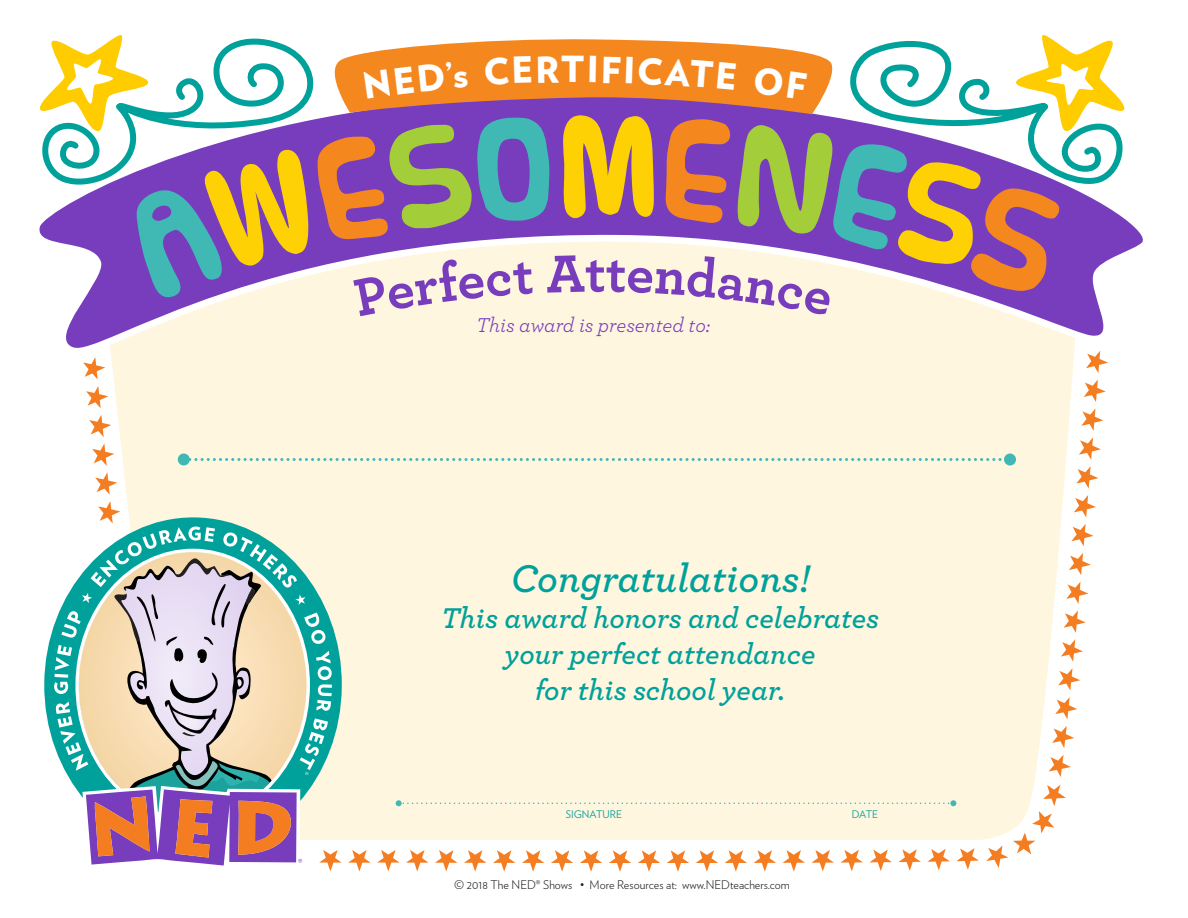
<style>
.page{position:relative;width:1188px;height:918px;background:#fff}
.page>*{position:absolute;margin:0;border:0;box-sizing:border-box;transform-origin:0 0}
.t1{font:700 55.5px "Archer";color:#773dbd}
.t2{font:italic 600 40.5px "Archer";color:#00a19b}
.t3{font:900 36px "Verlag";color:#fff}
.t4{font:italic 600 30px/36px "Archer";color:#00a19b;text-align:center}
.t5{font:italic 21px "Archer";color:#773dbd}
.t6{font:300 12px "Verlag";color:#231f20}
.t7{font:11.1px "Verlag";color:#773dbd}
.t8{font:10.5px "Verlag";color:#1ca29c}
</style>
<div class="page">
<div style="left:113px;top:373px;width:971px;height:467px;background:#fff6df"></div>
<div style="left:111px;top:356px;width:963px;height:17px;background:#fff6df"></div>
<svg style="left:39px;top:187px;width:1104px;height:169px;fill:#fff6df"></svg>
<svg style="left:137px;top:187px;width:172px;height:111px"></svg>
<svg style="left:1086px;top:351px;width:22px;height:22px"></svg>
<svg style="left:1084px;top:380px;width:22px;height:22px"></svg>
<svg style="left:1081px;top:408px;width:22px;height:23px"></svg>
<svg style="left:1079px;top:437px;width:22px;height:23px"></svg>
<svg style="left:1076px;top:466px;width:22px;height:23px"></svg>
<svg style="left:1074px;top:495px;width:22px;height:23px"></svg>
<svg style="left:1071px;top:524px;width:22px;height:22px"></svg>
<svg style="left:1069px;top:553px;width:22px;height:22px"></svg>
<svg style="left:1066px;top:582px;width:22px;height:22px"></svg>
<svg style="left:1064px;top:610px;width:22px;height:23px"></svg>
<svg style="left:1061px;top:639px;width:22px;height:23px"></svg>
<svg style="left:1058px;top:668px;width:22px;height:23px"></svg>
<svg style="left:1055px;top:697px;width:22px;height:22px"></svg>
<svg style="left:1052px;top:726px;width:22px;height:22px"></svg>
<svg style="left:1049px;top:755px;width:22px;height:22px"></svg>
<svg style="left:986px;top:785px;width:80px;height:83px"></svg>
<svg style="left:956px;top:848px;width:23px;height:22px"></svg>
<svg style="left:927px;top:849px;width:23px;height:21px"></svg>
<svg style="left:898px;top:849px;width:23px;height:22px"></svg>
<svg style="left:869px;top:850px;width:23px;height:21px"></svg>
<svg style="left:840px;top:850px;width:23px;height:21px"></svg>
<svg style="left:811px;top:850px;width:23px;height:21px"></svg>
<svg style="left:783px;top:850px;width:22px;height:22px"></svg>
<svg style="left:754px;top:850px;width:22px;height:22px"></svg>
<svg style="left:725px;top:850px;width:22px;height:22px"></svg>
<svg style="left:696px;top:850px;width:22px;height:22px"></svg>
<svg style="left:667px;top:850px;width:22px;height:22px"></svg>
<svg style="left:638px;top:850px;width:22px;height:22px"></svg>
<svg style="left:609px;top:850px;width:22px;height:22px"></svg>
<svg style="left:580px;top:850px;width:22px;height:22px"></svg>
<svg style="left:551px;top:850px;width:22px;height:22px"></svg>
<svg style="left:522px;top:850px;width:22px;height:22px"></svg>
<svg style="left:493px;top:850px;width:22px;height:22px"></svg>
<svg style="left:464px;top:850px;width:22px;height:22px"></svg>
<svg style="left:435px;top:850px;width:22px;height:22px"></svg>
<svg style="left:406px;top:850px;width:23px;height:21px"></svg>
<svg style="left:359px;top:850px;width:12px;height:21px"></svg>
<svg style="left:377px;top:850px;width:23px;height:21px"></svg>
<svg style="left:83px;top:357px;width:22px;height:23px"></svg>
<svg style="left:86px;top:386px;width:22px;height:22px"></svg>
<svg style="left:89px;top:415px;width:22px;height:22px"></svg>
<svg style="left:92px;top:444px;width:22px;height:22px"></svg>
<svg style="left:95px;top:472px;width:22px;height:23px"></svg>
<svg style="left:42px;top:38px;width:276px;height:149px"></svg>
<svg style="left:39px;top:35px;width:112px;height:97px"></svg>
<svg style="left:190px;top:458px;width:814px;height:3px"></svg>
<div style="left:178px;top:453px;width:12px;height:12px;background:#40b8b4;border-radius:50%"></div>
<div style="left:1004px;top:453px;width:12px;height:12px;background:#40b8b4;border-radius:50%"></div>
<svg style="left:44px;top:500px;width:315px;height:370px"></svg>
<svg style="left:79px;top:775px;width:225px;height:95px"></svg>
<svg style="left:54px;top:526px;width:278px;height:249px"></svg>
<svg style="left:86px;top:558px;width:211px;height:308px"></svg>
<svg style="left:396px;top:800px;width:560px;height:6px"></svg>
<svg style="left:318px;top:35px;width:809px;height:281px"></svg>
<p class="t7" style="left:298px;top:855px;width:6px">®</p>
<p class="t3" style="left:561px;top:40px;width:25px">T</p>
<p class="t1" style="left:585px;top:229px;width:22px">t</p>
<p class="t5" style="left:476px;top:310px;width:236px">This award is presented to:</p>
<p class="t2" style="left:511px;top:548px;width:301px">Congratulations!</p>
<p class="t4" style="left:441px;top:598px;width:439px">This award honors and celebrates your perfect attendance<br>for this school year.</p>
<p class="t8" style="left:566px;top:807px;width:58px">SIGNATURE</p>
<p class="t8" style="left:852px;top:807px;width:28px">DATE</p>
<p class="t6" style="left:454px;top:876px;width:337px">© 2018 The NED® Shows • More Resources at: www.NEDteachers.com</p>
</div>
